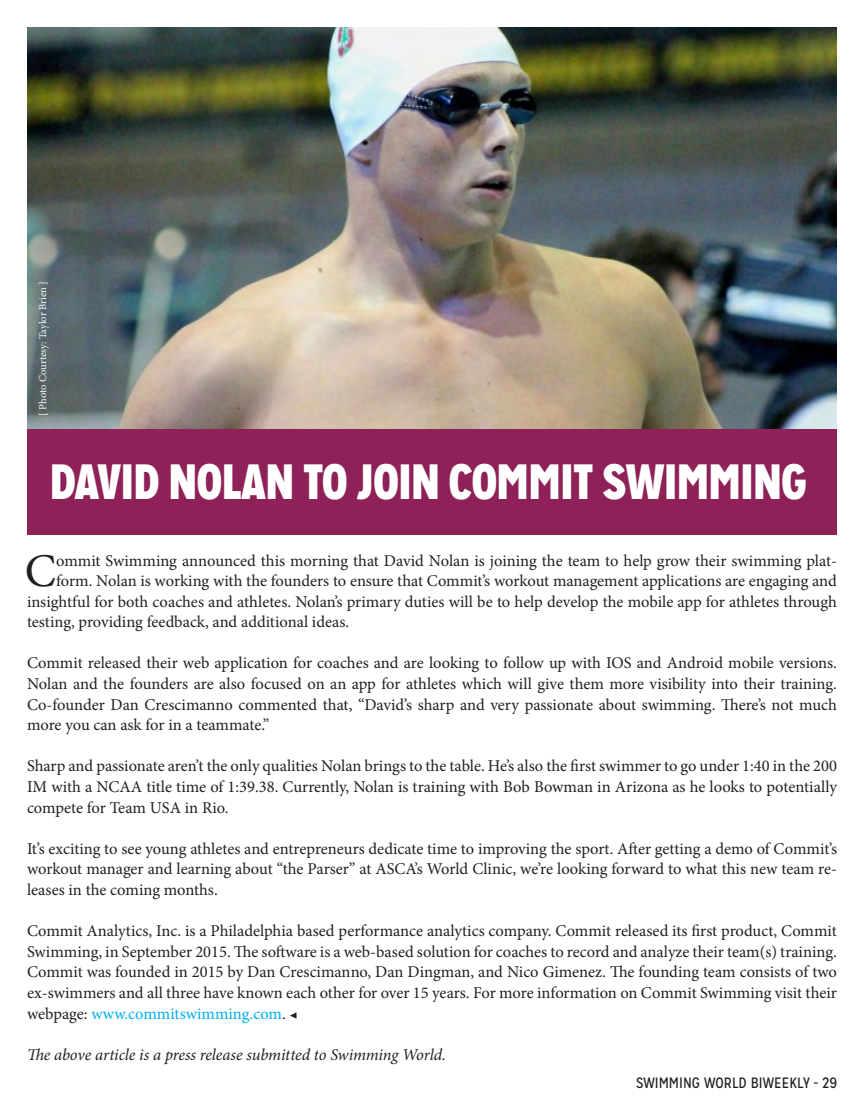
<style>
.page{position:relative;width:864px;height:1107px;background:#fff}
.page>*{position:absolute;margin:0;border:0;box-sizing:border-box;transform-origin:0 0}
.t1{font:900 49.5px "Mission Gothic";letter-spacing:-.01em;color:#fff}
.t2{font:46.95px "Minion Pro";color:#231f20}
.t3{font:16.5px/20.5px "Minion Pro";letter-spacing:-.005em;color:#231f20;text-align:justify}
.t4{font:italic 16.5px "Minion Pro";letter-spacing:-.01em;color:#231f20}
.t5{font:15px "Mission Gothic";color:#231f20}
.t6{font:10.5px "Minion Pro";letter-spacing:-.005em;color:#fff}
.s1{color:#00aeef}
.s2{font-size:13.5px}
</style>
<div class="page">
<img style="left:27px;top:28px;width:810px;height:401px">
<div style="left:27px;top:429px;width:810px;height:106px;background:#8e2157"></div>
<p class="t6" style="left:36px;top:416px;width:136px;rotate:-90deg">[ Photo Courtesy: Taylor Brien ]</p>
<p class="t1" style="left:50px;top:450px;width:759px">DAVID NOLAN TO JOIN COMMIT SWIMMING</p>
<p class="t2" style="left:25px;top:539px;width:33px">C</p>
<p class="t3" style="left:56px;top:551px;width:782px">ommit Swimming announced this morning that David Nolan is joining the team to help grow their swimming plat-</p>
<p class="t3" style="left:56px;top:570px;width:782px">form. Nolan is working with the founders to ensure that Commit’s workout management applications are engaging and</p>
<p class="t3" style="left:27px;top:591px;width:812px">insightful for both coaches and athletes. Nolan’s primary duties will be to help develop the mobile app for athletes through</p>
<p class="t3" style="left:27px;top:612px;width:324px">testing, providing feedback, and additional ideas.</p>
<p class="t3" style="left:27px;top:653px;width:812px">Commit released their web application for coaches and are looking to follow up with IOS and Android mobile versions.<br>Nolan and the founders are also focused on an app for athletes which will give them more visibility into their training.<br>Co-founder Dan Crescimanno commented that, “David’s sharp and very passionate about swimming. There’s not much more you can ask for in a teammate.”</p>
<p class="t3" style="left:27px;top:756px;width:811px">Sharp and passionate aren’t the only qualities Nolan brings to the table. He’s also the first swimmer to go under 1:40 in the 200<br>IM with a NCAA title time of 1:39.38. Currently, Nolan is training with Bob Bowman in Arizona as he looks to potentially compete for Team USA in Rio.</p>
<p class="t3" style="left:27px;top:838px;width:812px">It’s exciting to see young athletes and entrepreneurs dedicate time to improving the sport. After getting a demo of Commit’s workout manager and learning about “the Parser” at ASCA’s World Clinic, we’re looking forward to what this new team re&shy;leases in the coming months.</p>
<p class="t3" style="left:27px;top:921px;width:812px">Commit Analytics, Inc. is a Philadelphia based performance analytics company. Commit released its first product, Commit Swimming, in September 2015. The software is a web-based solution for coaches to record and analyze their team(s) training.<br>Commit was founded in 2015 by Dan Crescimanno, Dan Dingman, and Nico Gimenez. The founding team consists of two ex-swimmers and all three have known each other for over 15 years. For more information on Commit Swimming visit their webpage: <span class="s1">www.commitswimming.com</span>. <span class="s2">◀</span></p>
<p class="t4" style="left:27px;top:1043px;width:421px">The above article is a press release submitted to Swimming World.</p>
<p class="t5" style="left:636px;top:1073px;width:203px">SWIMMING WORLD BIWEEKLY - 29</p>
</div>
